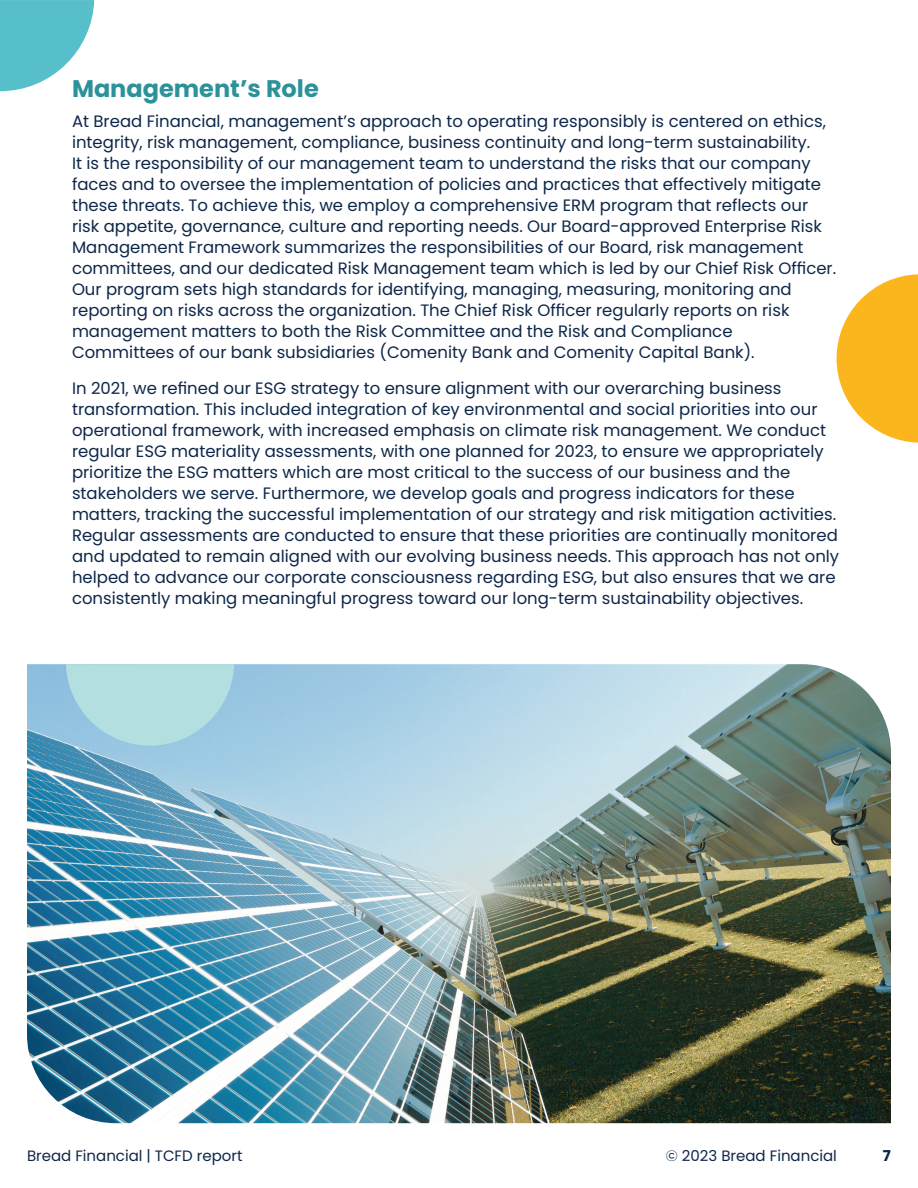
<style>
.page{position:relative;width:918px;height:1188px;background:#fff}
.page>*{position:absolute;margin:0;border:0;box-sizing:border-box;transform-origin:0 0}
.t1{font:700 24px "Poppins";color:#2c929a}
.t2{font:16.5px/21px "Poppins";color:#0e2749}
.t3{font:15px "Poppins";color:#0e2749}
.t4{font:700 15px "Poppins";color:#0e2749}
.s1{font-family:"Gilroy"}
</style>
<div class="page">
<img style="left:27px;top:664px;width:864px;height:459px">
<svg style="left:0;top:0;width:94px;height:91px"></svg>
<svg style="left:837px;top:274px;width:81px;height:169px"></svg>
<svg style="left:66px;top:664px;width:168px;height:82px;background:#acd9e1"></svg>
<h1 class="t1" style="left:72px;top:75px;width:248px">Management’s Role</h1>
<p class="t2" style="left:72px;top:111px;width:766px">At Bread Financial, management’s approach to operating responsibly is centered on ethics, integrity, risk management, compliance, business continuity and long-term sustainability.<br>It is the responsibility of our management team to understand the risks that our company faces and to oversee the implementation of policies and practices that effectively mitigate these threats. To achieve this, we employ a comprehensive ERM program that reflects our risk appetite, governance, culture and reporting needs. Our Board-approved Enterprise Risk Management Framework summarizes the responsibilities of our Board, risk management committees, and our dedicated Risk Management team which is led by our Chief Risk Officer.<br>Our program sets high standards for identifying, managing, measuring, monitoring and reporting on risks across the organization. The Chief Risk Officer regularly reports on risk management matters to both the Risk Committee and the Risk and Compliance Committees of our bank subsidiaries (Comenity Bank and Comenity Capital Bank).</p>
<p class="t2" style="left:72px;top:378px;width:769px">In 2021, we refined our ESG strategy to ensure alignment with our overarching business transformation. This included integration of key environmental and social priorities into our operational framework, with increased emphasis on climate risk management. We conduct regular ESG materiality assessments, with one planned for 2023, to ensure we appropriately prioritize the ESG matters which are most critical to the success of our business and the stakeholders we serve. Furthermore, we develop goals and progress indicators for these matters, tracking the successful implementation of our strategy and risk mitigation activities.<br>Regular assessments are conducted to ensure that these priorities are continually monitored and updated to remain aligned with our evolving business needs. This approach has not only helped to advance our corporate consciousness regarding ESG, but also ensures that we are consistently making meaningful progress toward our long-term sustainability objectives.</p>
<p class="t3" style="left:27px;top:1147px;width:217px">Bread Financial | TCFD report</p>
<p class="t3" style="left:666px;top:1147px;width:173px"><span class="s1">©</span> 2023 Bread Financial</p>
<p class="t4" style="left:883px;top:1147px;width:10px">7</p>
</div>
